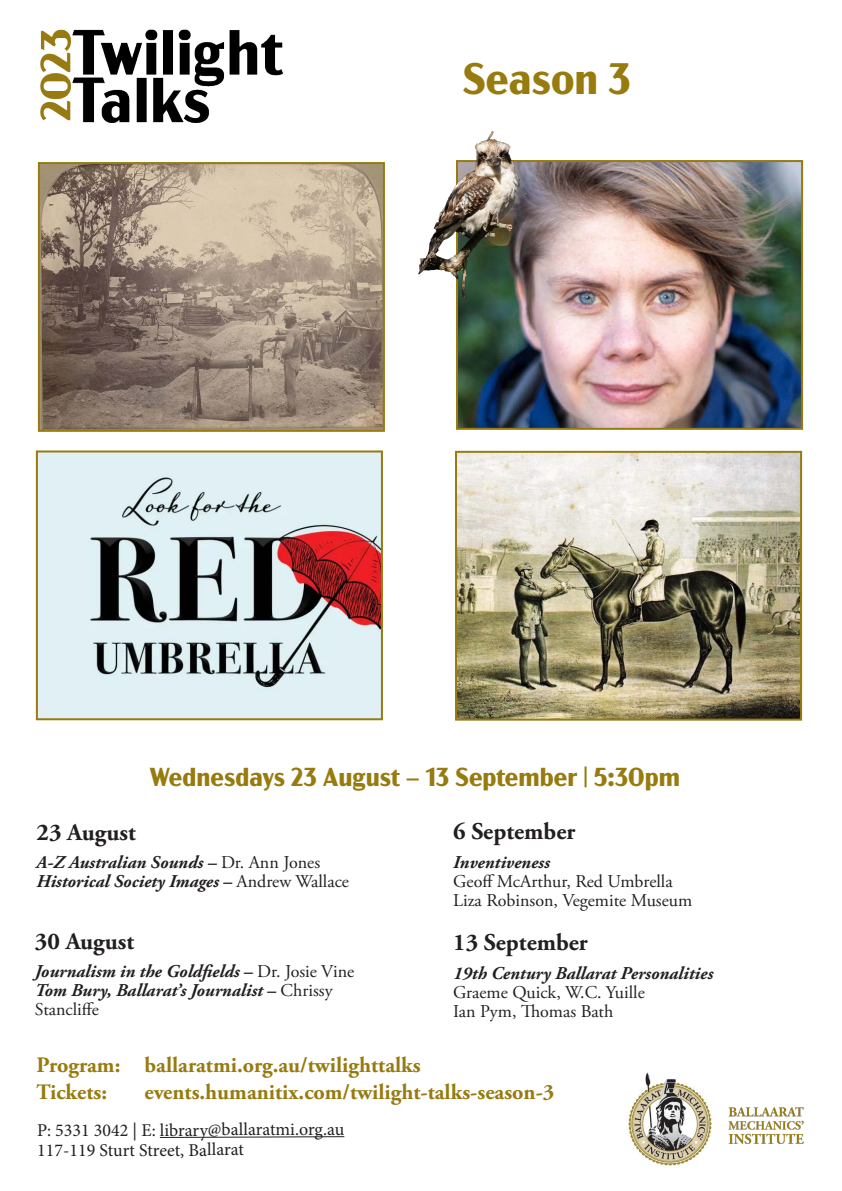
<style>
.page{position:relative;width:842px;height:1191px;background:#fff}
.page>*{position:absolute;margin:0;border:0;box-sizing:border-box;transform-origin:0 0}
.t1{font:700 44px "Acme Gothic";color:#977b0e}
.t2{font:700 26px "Acme Gothic";color:#977b0e}
.t3{font:700 24px "Adobe Garamond Pro";color:#231f20}
.t4{font:700 22px/26.4px "Adobe Garamond Pro";color:#977b0e}
.t5{font:italic 700 18px/19px "Adobe Garamond Pro";color:#231f20}
.t6{font:18px/19px "Adobe Garamond Pro";color:#231f20}
.t7{font:18px "Minion Pro";letter-spacing:-.005em;color:#231f20}
.s1{font-weight:400;font-style:normal}
</style>
<div class="page">
<svg style="left:159px;top:1136px;width:186px;height:2px"></svg>
<img style="left:728px;top:1107px;width:76px;height:37px">
<img style="left:628px;top:1072px;width:84px;height:94px">
<img style="left:39px;top:453px;width:341px;height:264px">
<div style="left:36px;top:450px;width:347px;height:270px;border:2px solid #977b0e"></div>
<img style="left:458px;top:454px;width:341px;height:263px">
<div style="left:455px;top:451px;width:347px;height:269px;border:2px solid #977b0e"></div>
<img style="left:40px;top:29px;width:243px;height:94px">
<img style="left:41px;top:165px;width:341px;height:264px">
<div style="left:38px;top:162px;width:347px;height:270px;border:2px solid #977b0e"></div>
<img style="left:459px;top:163px;width:341px;height:264px">
<div style="left:456px;top:160px;width:347px;height:270px;border:2px solid #977b0e"></div>
<img style="left:418px;top:131px;width:143px;height:167px">
<p class="t1" style="left:462px;top:45px;width:170px">Season 3</p>
<p class="t2" style="left:150px;top:757px;width:532px">Wednesdays 23 August – 13 September | 5:30pm</p>
<p class="t3" style="left:37px;top:818px;width:101px">23 August</p>
<p class="t5" style="left:37px;top:852px;width:285px">A-Z Australian Sounds – <span class="s1">Dr. Ann Jones</span></p>
<p class="t5" style="left:37px;top:871px;width:314px">Historical Society Images – <span class="s1">Andrew Wallace</span></p>
<p class="t3" style="left:35px;top:927px;width:101px">30 August</p>
<p class="t5" style="left:35px;top:962px;width:321px">Journalism in the Goldfields – <span class="s1">Dr. Josie Vine</span></p>
<p class="t5" style="left:35px;top:981px;width:299px">Tom Bury, Ballarat’s Journalist – <span class="s1">Chrissy<br>Stancliffe</span></p>
<p class="t3" style="left:453px;top:817px;width:124px">6 September</p>
<p class="t5" style="left:453px;top:852px;width:98px">Inventiveness</p>
<p class="t6" style="left:453px;top:872px;width:241px">Geoff McArthur, Red Umbrella<br>Liza Robinson, Vegemite Museum</p>
<p class="t3" style="left:453px;top:928px;width:136px">13 September</p>
<p class="t5" style="left:453px;top:964px;width:261px">19th Century Ballarat Personalities</p>
<p class="t6" style="left:453px;top:983px;width:193px">Graeme Quick, W.C. Yuille</p>
<p class="t6" style="left:453px;top:1002px;width:162px">Ian Pym, Thomas Bath</p>
<p class="t4" style="left:37px;top:1052px;width:386px">Program: ballaratmi.org.au/twilighttalks<br>Tickets:</p>
<p class="t4" style="left:145px;top:1079px;width:411px">events.humanitix.com/twilight-talks-season-3</p>
<p class="t7" style="left:37px;top:1117px;width:309px">P: 5331 3042 | E: library@ballaratmi.org.au</p>
<p class="t7" style="left:37px;top:1138px;width:208px">117-119 Sturt Street, Ballarat</p>
</div>
